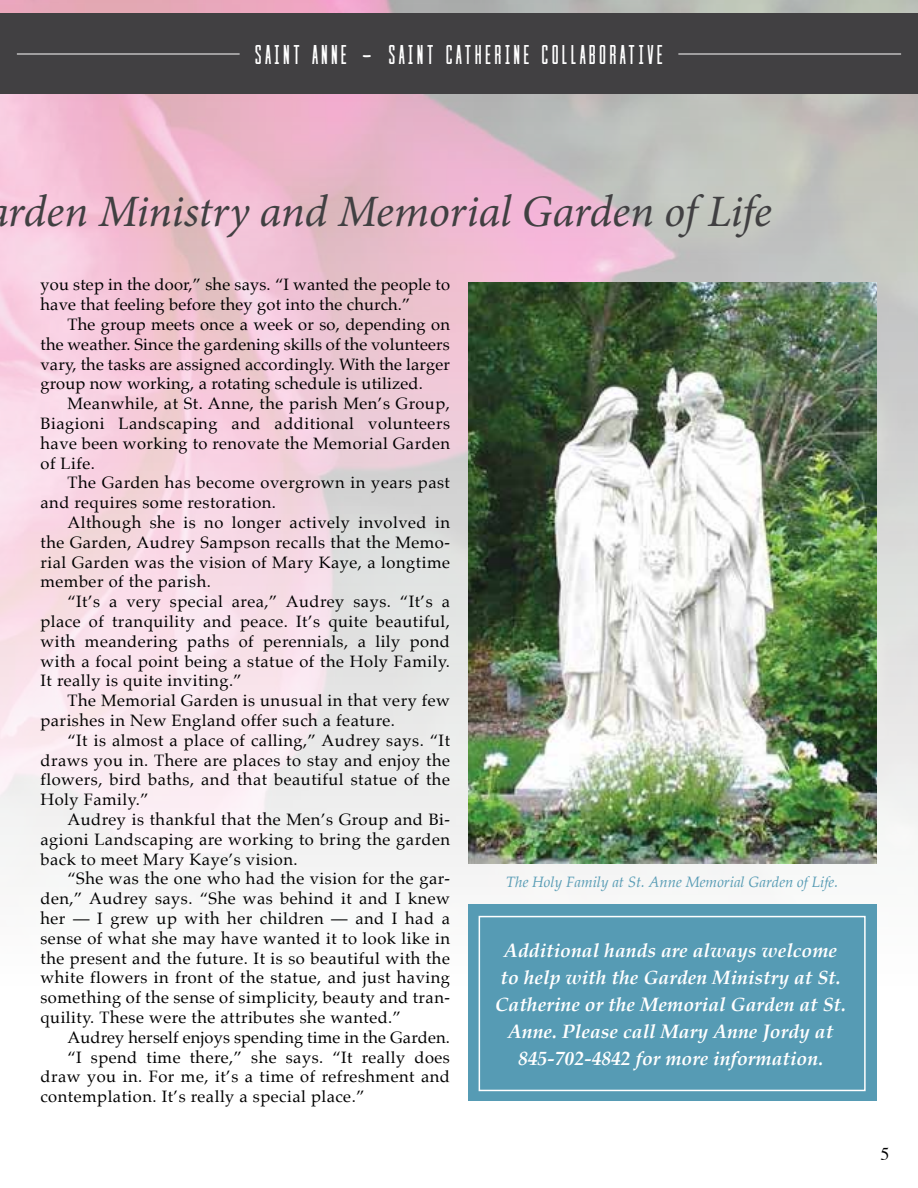
<style>
.page{position:relative;width:918px;height:1188px;background:#fff}
.page>*{position:absolute;margin:0;border:0;box-sizing:border-box;transform-origin:0 0}
.t1{font:italic 45px "Minion Pro";letter-spacing:-.01em;color:#414042}
.t2{font:condensed 27px "Cast Iron";letter-spacing:.12em;color:#fff}
.t3{font:italic 700 19.5px/27px "Palatino";color:#fff;text-align:center}
.t4{font:18px "Times";color:#000}
.t5{font:16.5px/19.8px "Palatino";letter-spacing:.03em;color:#000;text-align:justify}
.t6{font:16.5px/19.8px "Palatino";letter-spacing:.01em;color:#000}
.t7{font:italic 15px "Palatino";color:#569bb4}
.s1{font-family:"Lieto Me";font-stretch:normal;font-size:33px}
</style>
<div class="page">
<img style="left:0;top:0;width:918px;height:997px">
<div style="left:0;top:14px;width:918px;height:80px;background:#414042"></div>
<hr style="left:17px;top:54px;width:223px;height:1px;background:#fff">
<hr style="left:678px;top:54px;width:223px;height:1px;background:#fff">
<img style="left:468px;top:283px;width:408px;height:581px">
<div style="left:468px;top:904px;width:408px;height:197px;background:#569bb4"></div>
<div style="left:479px;top:916px;width:387px;height:175px;border:2px solid #fff"></div>
<h2 class="t2" style="left:255px;top:38px;width:410px">SAINT ANNE <span class="s1">-</span> SAINT CATHERINE COLLABORATIVE</h2>
<h1 class="t1" style="left:8px;top:181px;width:766px">rden Ministry and Memorial Garden of Life</h1>
<p class="t6" style="left:40px;top:275px;width:411px">you step in the door,” she says. “I wanted the people to have that feeling before they got into the church.”</p>
<p class="t5" style="left:40px;top:314px;width:411px;text-indent:27px">The group meets once a week or so, depending on the weather. Since the gardening skills of the volunteers vary, the tasks are assigned accordingly. With the larger group now working, a rotating schedule is utilized.</p>
<p class="t5" style="left:40px;top:394px;width:411px;text-indent:27px">Meanwhile, at St. Anne, the parish Men’s Group, Biagioni Landscaping and additional volunteers have been working to renovate the Memorial Garden of Life.</p>
<p class="t5" style="left:40px;top:473px;width:411px;text-indent:27px">The Garden has become overgrown in years past and requires some restoration.</p>
<p class="t5" style="left:40px;top:512px;width:411px;text-indent:27px">Although she is no longer actively involved in the Garden, Audrey Sampson recalls that the Memo&shy;rial Garden was the vision of Mary Kaye, a longtime member of the parish.</p>
<p class="t5" style="left:40px;top:592px;width:411px;text-indent:27px">“It’s a very special area,” Audrey says. “It’s a place of tranquility and peace. It’s quite beautiful, with meandering paths of perennials, a lily pond with a focal point being a statue of the Holy Family.<br>It really is quite inviting.”</p>
<p class="t5" style="left:40px;top:691px;width:411px;text-indent:27px">The Memorial Garden is unusual in that very few parishes in New England offer such a feature.</p>
<p class="t5" style="left:40px;top:730px;width:411px;text-indent:27px">“It is almost a place of calling,” Audrey says. “It draws you in. There are places to stay and enjoy the flowers, bird baths, and that beautiful statue of the Holy Family.”</p>
<p class="t5" style="left:40px;top:809px;width:411px;text-indent:27px">Audrey is thankful that the Men’s Group and Bi&shy;agioni Landscaping are working to bring the garden back to meet Mary Kaye’s vision.</p>
<p class="t5" style="left:40px;top:869px;width:411px;text-indent:27px">“She was the one who had the vision for the gar&shy;den,” Audrey says. “She was behind it and I knew her — I grew up with her children — and I had a sense of what she may have wanted it to look like in the present and the future. It is so beautiful with the white flowers in front of the statue, and just having something of the sense of simplicity, beauty and tran&shy;quility. These were the attributes she wanted.”</p>
<p class="t6" style="left:67px;top:1027px;width:384px">Audrey herself enjoys spending time in the Garden.</p>
<p class="t5" style="left:67px;top:1047px;width:384px">“I spend time there,” she says. “It really does</p>
<p class="t5" style="left:40px;top:1067px;width:411px">draw you in. For me, it’s a time of refreshment and</p>
<p class="t5" style="left:40px;top:1087px;width:326px">contemplation. It’s really a special place.”</p>
<p class="t7" style="left:506px;top:869px;width:334px">The Holy Family at St. Anne Memorial Garden of Life.</p>
<p class="t3" style="left:495px;top:937px;width:352px">Additional hands are always welcome to help with the Garden Ministry at St.<br>Catherine or the Memorial Garden at St.<br>Anne. Please call Mary Anne Jordy at 845-702-4842 for more information.</p>
<p class="t4" style="left:880px;top:1137px;width:10px">5</p>
</div>
